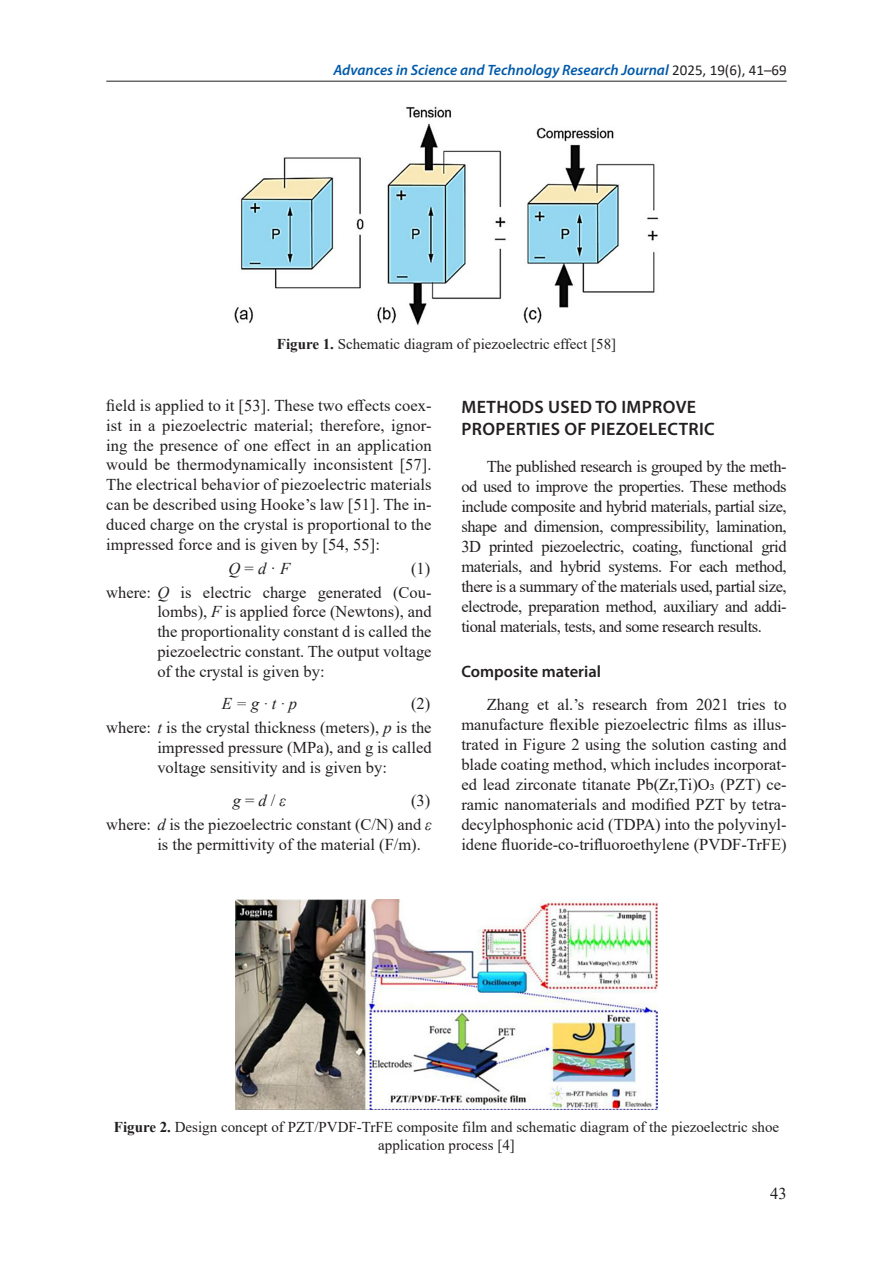
<style>
.page{position:relative;width:893px;height:1263px;background:#fff}
.page>*{position:absolute;margin:0;border:0;box-sizing:border-box;transform-origin:0 0}
.Heading_1{font:600 18px/21.8px "Myriad Pro";letter-spacing:.02em;color:#231f20}
.Base_Text{font:16.5px/20px "Times New Roman";color:#231f20;text-align:justify}
.Objaśnienia_do_wzorów{font:16.5px/19.8px "Times New Roman";color:#231f20;text-align:justify}
.wzory_paragraf{font:italic 16.5px "Times New Roman";color:#231f20}
.Heading_2{font:600 16.5px "Myriad Pro";color:#231f20}
.wzory_paragraf-2{font:16.5px "Times New Roman";color:#231f20}
.Figure{font:15px/18px "Times New Roman";color:#231f20;text-align:center}
.t1{font:italic 600 15px "Myriad Pro";color:#015aaa}
.s1{font-family:"Calibri";font-weight:400;font-style:normal;color:#231f20}
.s2{font-weight:700}
.s3{font-style:normal}
.s4{font-style:italic}
</style>
<div class="page">
<hr style="left:106px;top:81px;width:681px;height:1px;background:#231f20">
<img style="left:234px;top:106px;width:425px;height:219px">
<img style="left:235px;top:899px;width:422px;height:210px">
<p class="t1" style="left:333px;top:60px;width:455px">Advances in Science and Technology Research Journal <span class="s1">2025, 19(6), 41–69</span></p>
<p class="Figure" style="left:277px;top:335px;width:341px"><span class="s2">Figure 1.</span> Schematic diagram of piezoelectric effect [58]</p>
<p class="Base_Text" style="left:106px;top:395px;width:327px">field is applied to it [53]. These two effects coex&shy;ist in a piezoelectric material; therefore, ignor&shy;ing the presence of one effect in an application would be thermodynamically inconsistent [57].<br>The electrical behavior of piezoelectric materials can be described using Hooke’s law [51]. The in&shy;duced charge on the crystal is proportional to the impressed force and is given by [54, 55]:</p>
<p class="wzory_paragraf" style="left:229px;top:557px;width:63px">Q <span class="s3">=</span> d <span class="s3">·</span> F</p>
<p class="wzory_paragraf-2" style="left:411px;top:556px;width:21px">(1)</p>
<p class="Objaśnienia_do_wzorów" style="left:157px;top:582px;width:276px;text-indent:-51px">where: <span class="s4">Q</span> is electric charge generated (Cou&shy;lombs), <span class="s4">F</span> is applied force (Newtons), and the proportionality constant d is called the piezoelectric constant. The output voltage of the crystal is given by:</p>
<p class="wzory_paragraf" style="left:222px;top:692px;width:77px">E = g · t · p</p>
<p class="wzory_paragraf-2" style="left:411px;top:692px;width:21px">(2)</p>
<p class="Objaśnienia_do_wzorów" style="left:157px;top:717px;width:276px;text-indent:-51px">where: <span class="s4">t</span> is the crystal thickness (meters), <span class="s4">p</span> is the impressed pressure (MPa), and g is called voltage sensitivity and is given by:</p>
<p class="wzory_paragraf" style="left:233px;top:789px;width:55px">g <span class="s3">=</span> d <span class="s3">/</span> ε</p>
<p class="wzory_paragraf-2" style="left:411px;top:788px;width:21px">(3)</p>
<p class="Objaśnienia_do_wzorów" style="left:157px;top:814px;width:276px;text-indent:-51px">where: <span class="s4">d</span> is the piezoelectric constant (C/N) and <span class="s4">ε </span>is the permittivity of the material (F/m).</p>
<p class="Heading_1" style="left:462px;top:396px;width:255px">METHODS USED TO IMPROVE<br>PROPERTIES OF PIEZOELECTRIC</p>
<p class="Base_Text" style="left:461px;top:456px;width:327px;text-indent:26px">The published research is grouped by the meth&shy;od used to improve the properties. These methods include composite and hybrid materials, partial size, shape and dimension, compressibility, lamination, 3D printed piezoelectric, coating, functional grid materials, and hybrid systems. For each method, there is a summary of the materials used, partial size, electrode, preparation method, auxiliary and addi&shy;tional materials, tests, and some research results.</p>
<p class="Heading_2" style="left:461px;top:661px;width:141px">Composite material</p>
<p class="Base_Text" style="left:461px;top:694px;width:327px;text-indent:26px">Zhang et al.’s research from 2021 tries to manufacture flexible piezoelectric films as illus&shy;trated in Figure 2 using the solution casting and blade coating method, which includes incorporat&shy;ed lead zirconate titanate Pb(Zr,Ti)O₃ (PZT) ce&shy;ramic nanomaterials and modified PZT by tetra&shy;decylphosphonic acid (TDPA) into the polyvinyl&shy;idene fluoride-co-trifluoroethylene (PVDF-TrFE)</p>
<p class="Figure" style="left:114px;top:1118px;width:667px"><span class="s2">Figure 2.</span> Design concept of PZT/PVDF-TrFE composite film and schematic diagram of the piezoelectric shoe application process [4]</p>
<p class="Base_Text" style="left:770px;top:1183px;width:18px">43</p>
</div>
